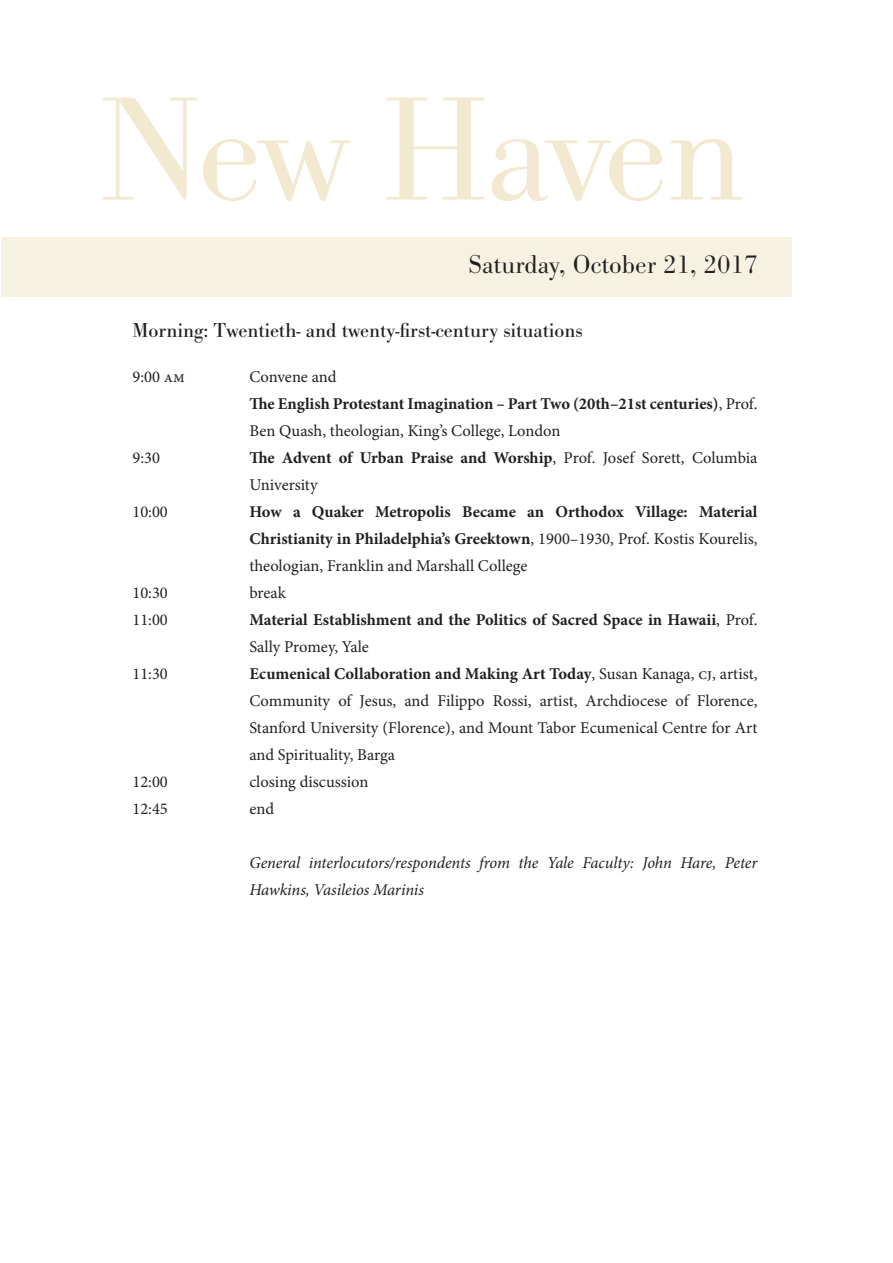
<style>
.page{position:relative;width:893px;height:1263px;background:#fff}
.page>*{position:absolute;margin:0;border:0;box-sizing:border-box;transform-origin:0 0}
.t1{font:152.7px "Bodoni Antiqua T Light Ro 1";letter-spacing:-.04em;color:#f2e9d0}
.chapter_title{font:27px "Bodoni Antiqua T Light Ro 1";color:#231f20}
.t2{font:21px "Bodoni Antiqua T";color:#231f20}
.t3{font:16.5px/27px "Minion Pro";color:#231f20}
.t4{font:700 16.5px/27px "Minion Pro";color:#231f20}
.t5{font:italic 16.5px/27px "Minion Pro";letter-spacing:-.01em;color:#231f20}
.s1{font-weight:400}
.s2{font-weight:700}
</style>
<div class="page">
<div style="left:1px;top:238px;width:791px;height:59px;background:#f6f2e1"></div>
<p class="t1" style="left:99px;top:67px;width:647px">New Haven</p>
<p class="chapter_title" style="left:469px;top:249px;width:290px">Saturday, October 21, 2017</p>
<p class="t2" style="left:132px;top:318px;width:452px">Morning: Twentieth- and twenty-first-century situations</p>
<p class="t3" style="left:132px;top:363px;width:54px">9:00 am</p>
<p class="t3" style="left:249px;top:363px;width:89px">Convene and</p>
<p class="t4" style="left:249px;top:390px;width:510px">The English Protestant Imagination – Part Two (20th–21st centuries)<span class="s1">, Prof.<br>Ben Quash, theologian, King’s College, London</span></p>
<p class="t3" style="left:132px;top:444px;width:29px">9:30</p>
<p class="t3" style="left:249px;top:444px;width:510px"><span class="s2">The Advent of Urban Praise and Worship</span>, Prof. Josef Sorett, Columbia<br>University</p>
<p class="t3" style="left:132px;top:498px;width:37px">10:00</p>
<p class="t4" style="left:249px;top:498px;width:510px;text-align:justify">How a Quaker Metropolis Became an Orthodox Village: Material Christianity in Philadelphia’s Greektown<span class="s1">, 1900–1930, Prof. Kostis Kourelis, theologian, Franklin and Marshall College</span></p>
<p class="t3" style="left:132px;top:579px;width:37px">10:30</p>
<p class="t3" style="left:249px;top:579px;width:38px">break</p>
<p class="t3" style="left:132px;top:606px;width:37px">11:00</p>
<p class="t4" style="left:249px;top:606px;width:510px">Material Establishment and the Politics of Sacred Space in Hawaii<span class="s1">, Prof.<br>Sally Promey, Yale</span></p>
<p class="t3" style="left:132px;top:660px;width:37px">11:30</p>
<p class="t3" style="left:249px;top:660px;width:510px;text-align:justify"><span class="s2">Ecumenical Collaboration and Making Art Today</span>, Susan Kanaga, cj, artist, Community of Jesus, and Filippo Rossi, artist, Archdiocese of Florence, Stanford University (Florence), and Mount Tabor Ecumenical Centre for Art and Spirituality, Barga</p>
<p class="t3" style="left:132px;top:768px;width:37px">12:00</p>
<p class="t3" style="left:249px;top:768px;width:121px">closing discussion</p>
<p class="t3" style="left:132px;top:795px;width:37px">12:45</p>
<p class="t3" style="left:249px;top:795px;width:26px">end</p>
<p class="t5" style="left:249px;top:849px;width:510px">General interlocutors/respondents from the Yale Faculty: John Hare, Peter<br>Hawkins, Vasileios Marinis</p>
</div>
